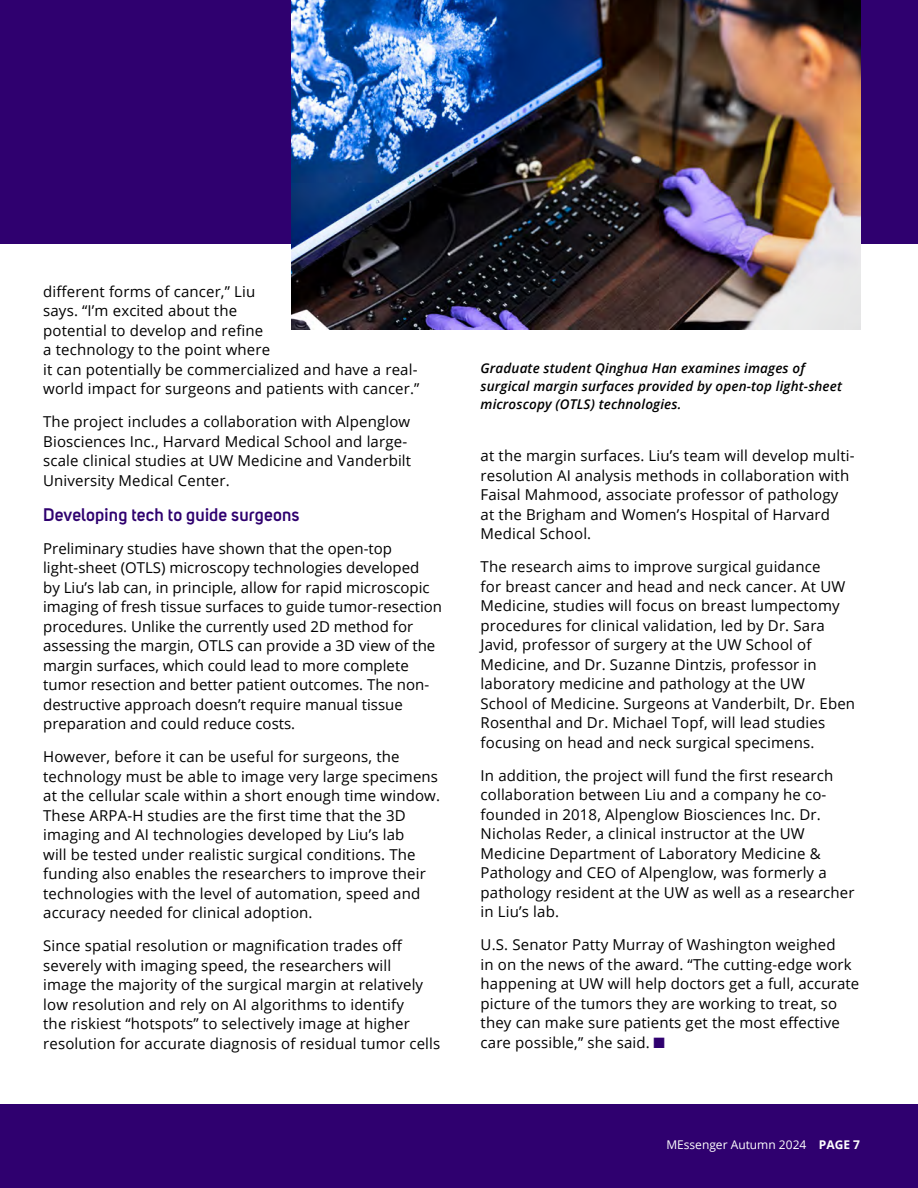
<style>
.page{position:relative;width:918px;height:1188px;background:#fff}
.page>*{position:absolute;margin:0;border:0;box-sizing:border-box;transform-origin:0 0}
.t1{font:600 18px "Uni Sans";letter-spacing:.01em;color:#2f006f}
.t2{font:15px/19.5px "Open Sans";letter-spacing:.01em;color:#000}
.t3{font:italic 600 13.5px/18px "Open Sans";letter-spacing:.01em;color:#000}
.t4{font:12px "Open Sans";color:#fff}
.s1{color:#2f006f}
.s2{font-weight:700}
</style>
<div class="page">
<div style="left:0;top:1105px;width:918px;height:83px;background:#2f006f"></div>
<div style="left:0;top:0;width:918px;height:243px;background:#2f006f"></div>
<img style="left:292px;top:0;width:569px;height:329px">
<p class="t2" style="left:43px;top:281px;width:378px">different forms of cancer,” Liu<br>says. “I’m excited about the<br>potential to develop and refine<br>a technology to the point where<br>it can potentially be commercialized and have a real&shy;world impact for surgeons and patients with cancer.”</p>
<p class="t2" style="left:43px;top:412px;width:370px">The project includes a collaboration with Alpenglow Biosciences Inc., Harvard Medical School and large&shy;scale clinical studies at UW Medicine and Vanderbilt University Medical Center.</p>
<p class="t1" style="left:43px;top:504px;width:258px">Developing tech to guide surgeons</p>
<p class="t2" style="left:43px;top:538px;width:400px">Preliminary studies have shown that the open-top light-sheet (OTLS) microscopy technologies developed<br>by Liu’s lab can, in principle, allow for rapid microscopic imaging of fresh tissue surfaces to guide tumor-resection procedures. Unlike the currently used 2D method for assessing the margin, OTLS can provide a 3D view of the margin surfaces, which could lead to more complete tumor resection and better patient outcomes. The non&shy;destructive approach doesn’t require manual tissue preparation and could reduce costs.</p>
<p class="t2" style="left:43px;top:747px;width:398px">However, before it can be useful for surgeons, the technology must be able to image very large specimens at the cellular scale within a short enough time window.<br>These ARPA-H studies are the first time that the 3D imaging and AI technologies developed by Liu’s lab<br>will be tested under realistic surgical conditions. The funding also enables the researchers to improve their technologies with the level of automation, speed and accuracy needed for clinical adoption.</p>
<p class="t2" style="left:43px;top:936px;width:399px">Since spatial resolution or magnification trades off severely with imaging speed, the researchers will<br>image the majority of the surgical margin at relatively low resolution and rely on AI algorithms to identify<br>the riskiest “hotspots” to selectively image at higher resolution for accurate diagnosis of residual tumor cells</p>
<p class="t3" style="left:481px;top:359px;width:363px">Graduate student Qinghua Han examines images of surgical margin surfaces provided by open-top light-sheet microscopy (OTLS) technologies.</p>
<p class="t2" style="left:481px;top:446px;width:375px">at the margin surfaces. Liu’s team will develop multi&shy;resolution AI analysis methods in collaboration with Faisal Mahmood, associate professor of pathology at the Brigham and Women’s Hospital of Harvard Medical School.</p>
<p class="t2" style="left:481px;top:557px;width:376px">The research aims to improve surgical guidance<br>for breast cancer and head and neck cancer. At UW Medicine, studies will focus on breast lumpectomy procedures for clinical validation, led by Dr. Sara Javid, professor of surgery at the UW School of Medicine, and Dr. Suzanne Dintzis, professor in laboratory medicine and pathology at the UW School of Medicine. Surgeons at Vanderbilt, Dr. Eben Rosenthal and Dr. Michael Topf, will lead studies focusing on head and neck surgical specimens.</p>
<p class="t2" style="left:481px;top:765px;width:375px">In addition, the project will fund the first research collaboration between Liu and a company he co&shy;founded in 2018, Alpenglow Biosciences Inc. Dr.<br>Nicholas Reder, a clinical instructor at the UW Medicine Department of Laboratory Medicine &amp; Pathology and CEO of Alpenglow, was formerly a pathology resident at the UW as well as a researcher in Liu’s lab.</p>
<p class="t2" style="left:481px;top:935px;width:380px">U.S. Senator Patty Murray of Washington weighed<br>in on the news of the award. “The cutting-edge work happening at UW will help doctors get a full, accurate picture of the tumors they are working to treat, so they can make sure patients get the most effective care possible,” she said. <span class="s1">■</span></p>
<p class="t4" style="left:666px;top:1137px;width:195px">MEssenger Autumn 2024 <span class="s2">PAGE 7</span></p>
</div>
